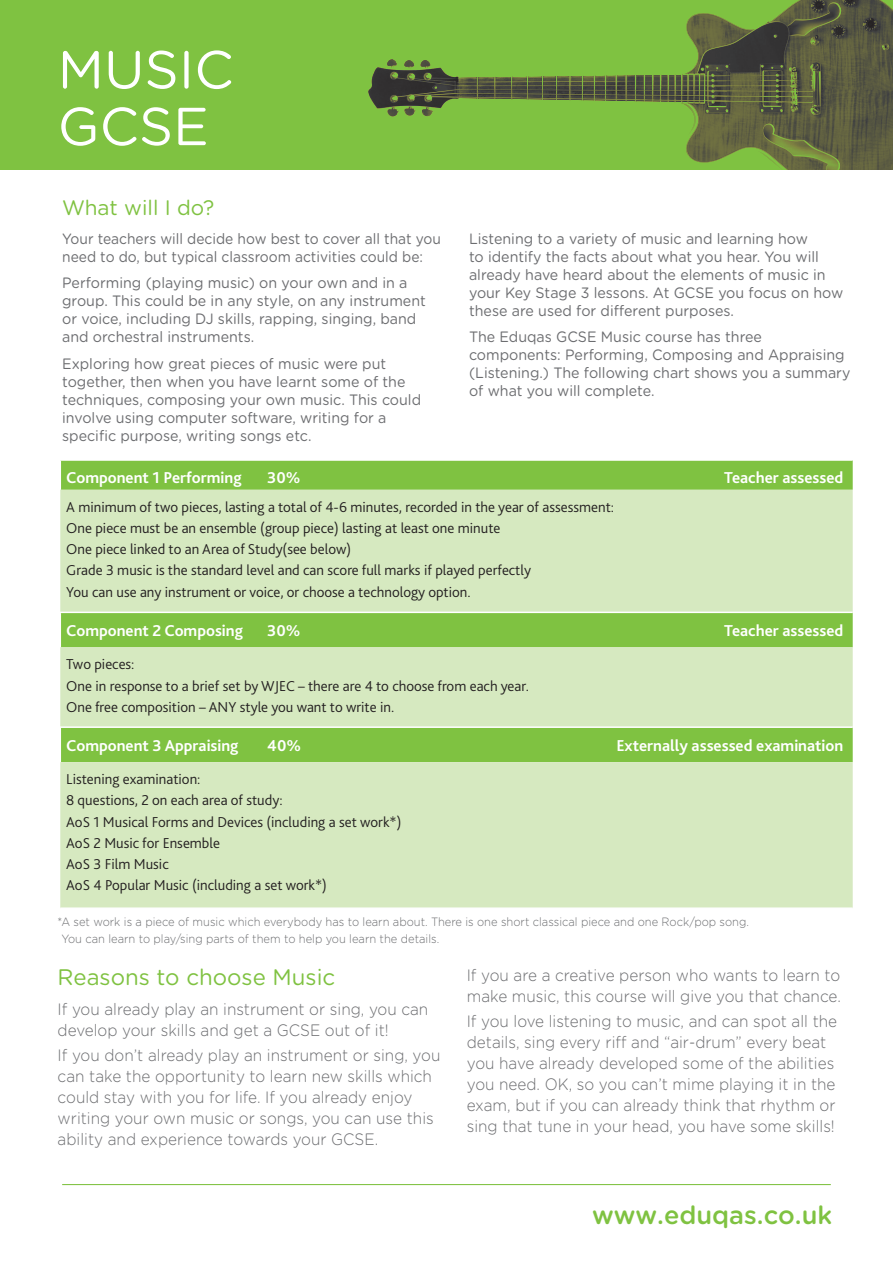
<style>
.page{position:relative;width:893px;height:1263px;background:#fff}
.page>*{position:absolute;margin:0;border:0;box-sizing:border-box;transform-origin:0 0}
.t1{font:53.4px/56.7px "Gotham Rounded";color:#fff}
.t2{font:500 25.35px "Gotham Rounded";color:#7fc241}
.t3{font:22.5px "Gotham Rounded";color:#7fc241}
.t4{font:21px "Gotham Rounded";color:#7fc241}
.t5{font:300 16.5px/21px "Gotham Rounded";color:#6c6d70;scale:.93 1}
.t6{font:700 16.5px "Bliss 2";color:#fff}
.t7{font:15px/18px "Gotham Rounded";color:#6c6d70;scale:.95 1}
.t8{font:300 15px "Bliss 2";color:#231f20}
.t9{font:15px/18px "Gotham Rounded";color:#6c6d70;scale:.92 1}
.t10{font:300 12px/16.5px "Gotham Rounded";color:#6c6d70;scale:.93 1}
</style>
<div class="page">
<div style="left:0;top:0;width:893px;height:170px;background:#7fc241"></div>
<hr style="left:62px;top:1184px;width:769px;height:1px;background:#7fc241">
<img style="left:368px;top:0;width:525px;height:170px">
<div style="left:61px;top:461px;width:792px;height:29px;background:#7fc241"></div>
<svg style="left:60px;top:490px;width:793px;height:417px;background:#c7e2ab"></svg>
<hr style="left:60px;top:613px;width:1px;height:34px;background:#fff">
<hr style="left:60px;top:612px;width:793px;height:1px;background:#fff">
<hr style="left:60px;top:728px;width:1px;height:34px;background:#fff">
<hr style="left:60px;top:726px;width:793px;height:2px;background:#fff">
<p class="t1" style="left:58px;top:39px;width:177px">MUSIC<br>GCSE</p>
<p class="t4" style="left:62px;top:193px;width:154px">What will I do?</p>
<p class="t9" style="left:62px;top:229px;width:413px">Your teachers will decide how best to cover all that you need to do, but typical classroom activities could be:</p>
<p class="t7" style="left:62px;top:273px;width:384px">Performing (playing music) on your own and in a group. This could be in any style, on any instrument or voice, including DJ skills, rapping, singing, band and orchestral instruments.</p>
<p class="t7" style="left:62px;top:354px;width:379px">Exploring how great pieces of music were put together, then when you have learnt some of the techniques, composing your own music. This could involve using computer software, writing for a specific purpose, writing songs etc.</p>
<p class="t7" style="left:469px;top:229px;width:395px">Listening to a variety of music and learning how<br>to identify the facts about what you hear. You will already have heard about the elements of music in your Key Stage 3 lessons. At GCSE you focus on how these are used for different purposes.</p>
<p class="t7" style="left:469px;top:327px;width:403px">The Eduqas GCSE Music course has three components: Performing, Composing and Appraising (Listening.) The following chart shows you a summary of what you will complete.</p>
<p class="t6" style="left:66px;top:468px;width:177px">Component 1 Performing</p>
<p class="t6" style="left:267px;top:468px;width:35px">30%</p>
<p class="t6" style="left:724px;top:468px;width:121px">Teacher assessed</p>
<p class="t8" style="left:66px;top:497px;width:549px">A minimum of two pieces, lasting a total of 4-6 minutes, recorded in the year of assessment:</p>
<p class="t8" style="left:66px;top:519px;width:436px">One piece must be an ensemble (group piece) lasting at least one minute</p>
<p class="t8" style="left:66px;top:540px;width:286px">One piece linked to an Area of Study(see below)</p>
<p class="t8" style="left:66px;top:561px;width:466px">Grade 3 music is the standard level and can score full marks if played perfectly</p>
<p class="t8" style="left:66px;top:582px;width:406px">You can use any instrument or voice, or choose a technology option.</p>
<p class="t6" style="left:66px;top:620px;width:178px">Component 2 Composing</p>
<p class="t6" style="left:267px;top:620px;width:35px">30%</p>
<p class="t6" style="left:724px;top:620px;width:121px">Teacher assessed</p>
<p class="t8" style="left:66px;top:655px;width:70px">Two pieces:</p>
<p class="t8" style="left:66px;top:676px;width:464px">One in response to a brief set by WJEC – there are 4 to choose from each year.</p>
<p class="t8" style="left:66px;top:697px;width:329px">One free composition – ANY style you want to write in.</p>
<p class="t6" style="left:66px;top:735px;width:174px">Component 3 Appraising</p>
<p class="t6" style="left:267px;top:735px;width:35px">40%</p>
<p class="t6" style="left:616px;top:735px;width:229px">Externally assessed examination</p>
<p class="t8" style="left:66px;top:770px;width:136px">Listening examination:</p>
<p class="t8" style="left:66px;top:791px;width:218px">8 questions, 2 on each area of study:</p>
<p class="t8" style="left:66px;top:812px;width:337px">AoS 1 Musical Forms and Devices (including a set work*)</p>
<p class="t8" style="left:66px;top:833px;width:155px">AoS 2 Music for Ensemble</p>
<p class="t8" style="left:66px;top:855px;width:104px">AoS 3 Film Music</p>
<p class="t8" style="left:66px;top:876px;width:262px">AoS 4 Popular Music (including a set work*)</p>
<p class="t10" style="left:61px;top:913px;width:741px;text-indent:-4px">*A set work is a piece of music which everybody has to learn about. There is one short classical piece and one Rock/pop song.<br>You can learn to play/sing parts of them to help you learn the details.</p>
<p class="t3" style="left:58px;top:962px;width:279px">Reasons to choose Music</p>
<p class="t5" style="left:58px;top:998px;width:400px">If you already play an instrument or sing, you can develop your skills and get a GCSE out of it!</p>
<p class="t5" style="left:58px;top:1044px;width:413px">If you don’t already play an instrument or sing, you can take the opportunity to learn new skills which could stay with you for life. If you already enjoy writing your own music or songs, you can use this ability and experience towards your GCSE.</p>
<p class="t5" style="left:467px;top:963px;width:404px">If you are a creative person who wants to learn to make music, this course will give you that chance.</p>
<p class="t5" style="left:467px;top:1010px;width:400px">If you love listening to music, and can spot all the details, sing every riff and “air-drum” every beat you have already developed some of the abilities you need. OK, so you can’t mime playing it in the exam, but if you can already think that rhythm or sing that tune in your head, you have some skills!</p>
<p class="t2" style="left:592px;top:1197px;width:242px">www.eduqas.co.uk</p>
</div>
